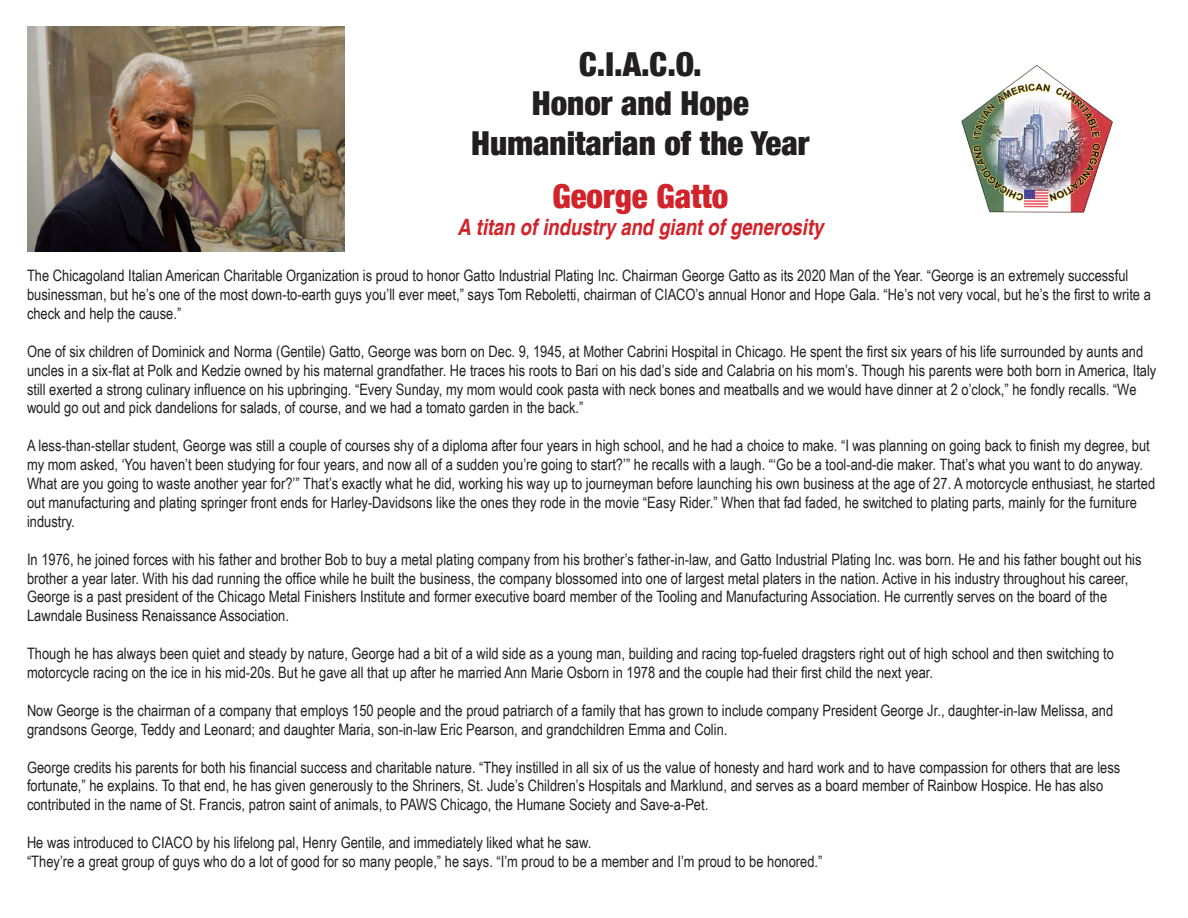
<style>
.page{position:relative;width:1188px;height:918px;background:#fff}
.page>*{position:absolute;margin:0;border:0;box-sizing:border-box;transform-origin:0 0}
.t1{font:900 condensed 33px "Helvetica Neue";color:#231f20}
.t2{font:900 condensed 33px "Helvetica Neue";color:#d1232a}
.t3{font:italic 700 condensed 22.5px "Helvetica";color:#d1232a}
.t4{font:15.75px/18.9px "Arial Narrow";color:#231f20}
</style>
<div class="page">
<img style="left:28px;top:27px;width:317px;height:225px">
<img style="left:961px;top:65px;width:152px;height:148px">
<p class="t1" style="left:579px;top:37px;width:124px">C.I.A.C.O.</p>
<p class="t1" style="left:532px;top:76px;width:219px">Honor and Hope</p>
<p class="t1" style="left:471px;top:116px;width:340px">Humanitarian of the Year</p>
<p class="t2" style="left:552px;top:169px;width:178px">George Gatto</p>
<p class="t3" style="left:457px;top:213px;width:367px">A titan of industry and giant of generosity</p>
<p class="t4" style="left:27px;top:266px;width:1125px">The Chicagoland Italian American Charitable Organization is proud to honor Gatto Industrial Plating Inc. Chairman George Gatto as its 2020 Man of the Year. “George is an extremely successful businessman, but he’s one of the most down-to-earth guys you’ll ever meet,” says Tom Reboletti, chairman of CIACO’s annual Honor and Hope Gala. “He’s not very vocal, but he’s the first to write a check and help the cause.”</p>
<p class="t4" style="left:27px;top:341px;width:1131px">One of six children of Dominick and Norma (Gentile) Gatto, George was born on Dec. 9, 1945, at Mother Cabrini Hospital in Chicago. He spent the first six years of his life surrounded by aunts and uncles in a six-flat at Polk and Kedzie owned by his maternal grandfather. He traces his roots to Bari on his dad’s side and Calabria on his mom’s. Though his parents were both born in America, Italy still exerted a strong culinary influence on his upbringing. “Every Sunday, my mom would cook pasta with neck bones and meatballs and we would have dinner at 2 o’clock,” he fondly recalls. “We would go out and pick dandelions for salads, of course, and we had a tomato garden in the back.”</p>
<p class="t4" style="left:27px;top:436px;width:1130px">A less-than-stellar student, George was still a couple of courses shy of a diploma after four years in high school, and he had a choice to make. “I was planning on going back to finish my degree, but my mom asked, ‘You haven’t been studying for four years, and now all of a sudden you’re going to start?’” he recalls with a laugh. “‘Go be a tool-and-die maker. That’s what you want to do anyway.<br>What are you going to waste another year for?’” That’s exactly what he did, working his way up to journeyman before launching his own business at the age of 27. A motorcycle enthusiast, he started out manufacturing and plating springer front ends for Harley-Davidsons like the ones they rode in the movie “Easy Rider.” When that fad faded, he switched to plating parts, mainly for the furniture industry.</p>
<p class="t4" style="left:27px;top:549px;width:1116px">In 1976, he joined forces with his father and brother Bob to buy a metal plating company from his brother’s father-in-law, and Gatto Industrial Plating Inc. was born. He and his father bought out his brother a year later. With his dad running the office while he built the business, the company blossomed into one of largest metal platers in the nation. Active in his industry throughout his career, George is a past president of the Chicago Metal Finishers Institute and former executive board member of the Tooling and Manufacturing Association. He currently serves on the board of the Lawndale Business Renaissance Association.</p>
<p class="t4" style="left:27px;top:644px;width:1089px">Though he has always been quiet and steady by nature, George had a bit of a wild side as a young man, building and racing top-fueled dragsters right out of high school and then switching to motorcycle racing on the ice in his mid-20s. But he gave all that up after he married Ann Marie Osborn in 1978 and the couple had their first child the next year.</p>
<p class="t4" style="left:27px;top:700px;width:1088px">Now George is the chairman of a company that employs 150 people and the proud patriarch of a family that has grown to include company President George Jr., daughter-in-law Melissa, and grandsons George, Teddy and Leonard; and daughter Maria, son-in-law Eric Pearson, and grandchildren Emma and Colin.</p>
<p class="t4" style="left:27px;top:757px;width:1095px">George credits his parents for both his financial success and charitable nature. “They instilled in all six of us the value of honesty and hard work and to have compassion for others that are less fortunate,” he explains. To that end, he has given generously to the Shriners, St. Jude’s Children’s Hospitals and Marklund, and serves as a board member of Rainbow Hospice. He has also contributed in the name of St. Francis, patron saint of animals, to PAWS Chicago, the Humane Society and Save-a-Pet.</p>
<p class="t4" style="left:27px;top:833px;width:566px">He was introduced to CIACO by his lifelong pal, Henry Gentile, and immediately liked what he saw.</p>
<p class="t4" style="left:27px;top:851px;width:797px">“They’re a great group of guys who do a lot of good for so many people,” he says. “I’m proud to be a member and I’m proud to be honored.”</p>
</div>
